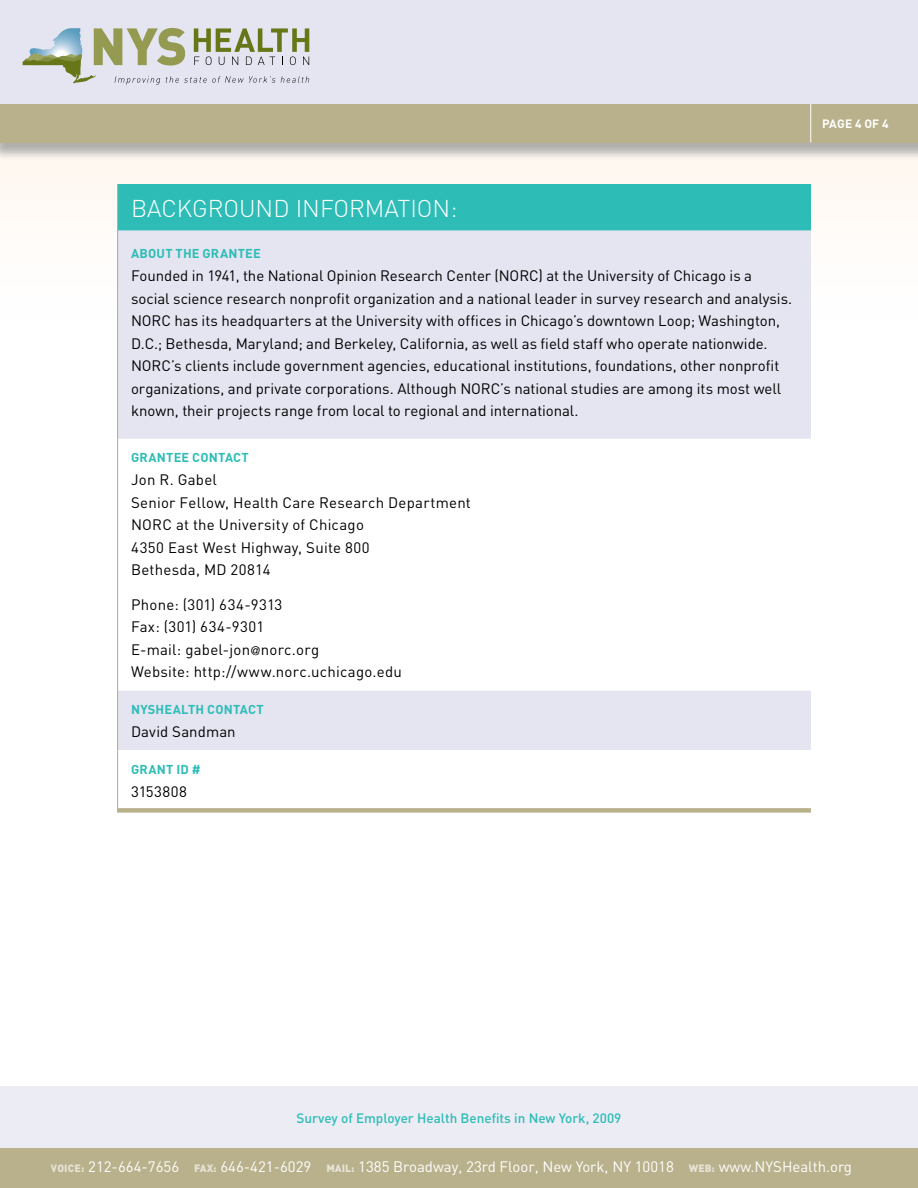
<style>
.page{position:relative;width:918px;height:1188px;background:#fff}
.page>*{position:absolute;margin:0;border:0;box-sizing:border-box;transform-origin:0 0}
.t1{font:300 24px "DIN";color:#fff}
.t2{font:15px/22.5px "DIN";color:#000}
.t3{font:15px "DIN";color:#fff}
.t4{font:15px "DIN";letter-spacing:.025em;color:#000}
.t5{font:500 13.5px "DIN";color:#2dbcb6}
.t6{font:700 12.75px "DIN";letter-spacing:.02em;color:#2dbcb6}
.t7{font:700 12px "DIN";color:#fff}
.s1{font-family:"Helvetica Neue";font-size:12px}
.s2{font-weight:900;font-size:10.5px;color:#e6e2d5}
</style>
<div class="page">
<div style="left:0;top:0;width:918px;height:106px;background:#e4e5f1"></div>
<div style="left:0;top:142px;width:918px;height:224px;background:#fff8f1"></div>
<div style="left:0;top:1086px;width:918px;height:102px;background:#ececf5"></div>
<div style="left:118px;top:184px;width:693px;height:46px;background:#2dbcb6"></div>
<svg style="left:118px;top:230px;width:693px;height:521px;fill:#e4e5f1"></svg>
<hr style="left:117px;top:184px;width:1px;height:46px;background:#b8b18b">
<hr style="left:117px;top:230px;width:1px;height:209px;background:#b8b18b">
<hr style="left:117px;top:439px;width:1px;height:252px;background:#b8b18b">
<hr style="left:117px;top:691px;width:1px;height:60px;background:#b8b18b">
<hr style="left:117px;top:751px;width:1px;height:57px;background:#b8b18b">
<div style="left:117px;top:808px;width:694px;height:5px;background:#b8b18b"></div>
<div style="left:0;top:106px;width:918px;height:55px;background:#999;opacity:.75"></div>
<div style="left:0;top:104px;width:918px;height:38px;background:#b8b18b"></div>
<hr style="left:810px;top:104px;width:1px;height:39px;background:#fff">
<div style="left:0;top:1148px;width:918px;height:40px;background:#b8b18b"></div>
<svg style="left:23px;top:28px;width:286px;height:57px"></svg>
<h1 class="t1" style="left:131px;top:192px;width:328px">BACKGROUND INFORMATION:</h1>
<p class="t6" style="left:131px;top:245px;width:26px">ABOUT</p>
<p class="t6" style="left:176px;top:245px;width:54px">THE GRANT</p>
<p class="t6" style="left:245px;top:245px;width:17px">EE</p>
<p class="t2" style="left:131px;top:265px;width:663px">Founded in 1941, the National Opinion Research Center (NORC) at the University of Chicago is a social science research nonprofit organization and a national leader in survey research and analysis.<br>NORC has its headquarters at the University with offices in Chicago’s downtown Loop; Washington, D.C.; Bethesda, Maryland; and Berkeley, California, as well as field staff who operate nationwide.<br>NORC’s clients include government agencies, educational institutions, foundations, other nonprofit organizations, and private corporations. Although NORC’s national studies are among its most well known, their projects range from local to regional and international.</p>
<p class="t6" style="left:131px;top:449px;width:27px">GRANT</p>
<p class="t6" style="left:174px;top:449px;width:36px">EE CONTA</p>
<p class="t6" style="left:233px;top:449px;width:16px">CT</p>
<p class="t2" style="left:131px;top:469px;width:341px">Jon R. Gabel<br>Senior Fellow, Health Care Research Department<br>NORC at the University of Chicago<br>4350 East West Highway, Suite 800<br>Bethesda, MD 20814</p>
<p class="t2" style="left:131px;top:593px;width:272px">Phone: (301) 634-9313<br>Fax: (301) 634-9301<br>E-mail: gabel-jon<span class="s1">@</span>norc.org<br>Website: http://www.norc.uchicago.edu</p>
<p class="t6" style="left:131px;top:701px;width:134px">NYSHEALTH CONTACT</p>
<p class="t2" style="left:131px;top:721px;width:106px">David Sandman</p>
<p class="t6" style="left:131px;top:760px;width:27px">GRANT</p>
<p class="t6" style="left:176px;top:760px;width:26px">ID #</p>
<p class="t4" style="left:131px;top:783px;width:57px">3153808</p>
<p class="t7" style="left:822px;top:116px;width:68px">PAGE 4 OF 4</p>
<p class="t5" style="left:297px;top:1109px;width:326px">Survey of Employer Health Benefits in New York, 2009</p>
<p class="t3" style="left:51px;top:1158px;width:803px"><span class="s2">VOICE:</span> 212-664-7656 <span class="s2">FAX:</span> 646-421-6029 <span class="s2">MAIL:</span> 1385 Broadway, 23rd Floor, New York, NY 10018 <span class="s2">WEB:</span> www.NYSHealth.org</p>
</div>
